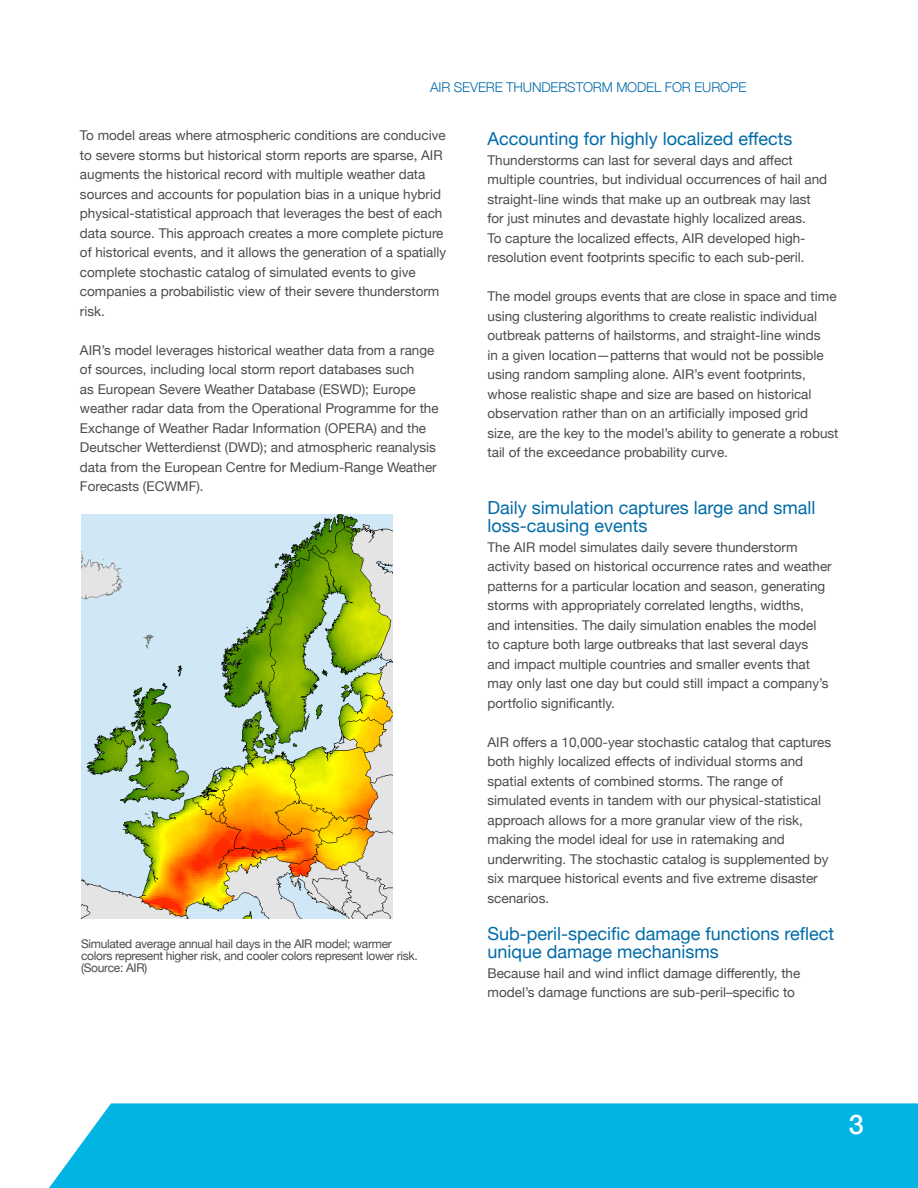
<style>
.page{position:relative;width:918px;height:1188px;background:#fff}
.page>*{position:absolute;margin:0;border:0;box-sizing:border-box;transform-origin:0 0}
.t1{font:500 27px "Helvetica Neue";color:#fff}
.t2{font:18px/18px "Helvetica Neue";color:#006ba7}
.Body{font:13.5px/19.5px "Helvetica Neue";color:#4b4c4d}
.t3{font:300 13.5px "Helvetica Neue";letter-spacing:-.01em;color:#006ba7}
.Table_Row_Header{font:12px/12px "Helvetica Neue";letter-spacing:-.025em;color:#4b4c4d}
</style>
<div class="page">
<div style="left:49px;top:1103px;width:869px;height:85px;background:#00b4e3"></div>
<img style="left:81px;top:514px;width:312px;height:405px">
<p class="t3" style="left:430px;top:77px;width:318px">AIR SEVERE THUNDERSTORM MODEL FOR EUROPE</p>
<p class="Body" style="left:80px;top:126px;width:368px">To model areas where atmospheric conditions are conducive to severe storms but historical storm reports are sparse, AIR augments the historical record with multiple weather data sources and accounts for population bias in a unique hybrid physical-statistical approach that leverages the best of each data source. This approach creates a more complete picture of historical events, and it allows the generation of a spatially complete stochastic catalog of simulated events to give companies a probabilistic view of their severe thunderstorm risk.</p>
<p class="Body" style="left:80px;top:341px;width:360px">AIR’s model leverages historical weather data from a range of sources, including local storm report databases such<br>as European Severe Weather Database (ESWD); Europe weather radar data from the Operational Programme for the Exchange of Weather Radar Information (OPERA) and the Deutscher Wetterdienst (DWD); and atmospheric reanalysis data from the European Centre for Medium-Range Weather Forecasts (ECWMF).</p>
<p class="t2" style="left:488px;top:131px;width:307px">Accounting for highly localized effects</p>
<p class="Body" style="left:488px;top:151px;width:341px">Thunderstorms can last for several days and affect multiple countries, but individual occurrences of hail and straight-line winds that make up an outbreak may last for just minutes and devastate highly localized areas.<br>To capture the localized effects, AIR developed high&shy;resolution event footprints specific to each sub-peril.</p>
<p class="Body" style="left:488px;top:288px;width:353px">The model groups events that are close in space and time using clustering algorithms to create realistic individual outbreak patterns of hailstorms, and straight-line winds<br>in a given location—patterns that would not be possible using random sampling alone. AIR’s event footprints, whose realistic shape and size are based on historical observation rather than on an artificially imposed grid size, are the key to the model’s ability to generate a robust tail of the exceedance probability curve.</p>
<p class="Table_Row_Header" style="left:81px;top:938px;width:338px">Simulated average annual hail days in the AIR model; warmer colors represent higher risk, and cooler colors represent lower risk. (Source: AIR)</p>
<p class="t2" style="left:488px;top:500px;width:329px">Daily simulation captures large and small loss-causing events</p>
<p class="Body" style="left:488px;top:538px;width:346px">The AIR model simulates daily severe thunderstorm activity based on historical occurrence rates and weather patterns for a particular location and season, generating storms with appropriately correlated lengths, widths,<br>and intensities. The daily simulation enables the model<br>to capture both large outbreaks that last several days and impact multiple countries and smaller events that may only last one day but could still impact a company’s portfolio significantly.</p>
<p class="Body" style="left:488px;top:733px;width:345px">AIR offers a 10,000-year stochastic catalog that captures both highly localized effects of individual storms and spatial extents of combined storms. The range of simulated events in tandem with our physical-statistical approach allows for a more granular view of the risk, making the model ideal for use in ratemaking and underwriting. The stochastic catalog is supplemented by six marquee historical events and five extreme disaster scenarios.</p>
<p class="t2" style="left:488px;top:926px;width:348px">Sub-peril-specific damage functions reflect unique damage mechanisms</p>
<p class="Body" style="left:488px;top:964px;width:314px">Because hail and wind inflict damage differently, the model’s damage functions are sub-peril–specific to</p>
<h1 class="t1" style="left:849px;top:1102px;width:17px">3</h1>
</div>
